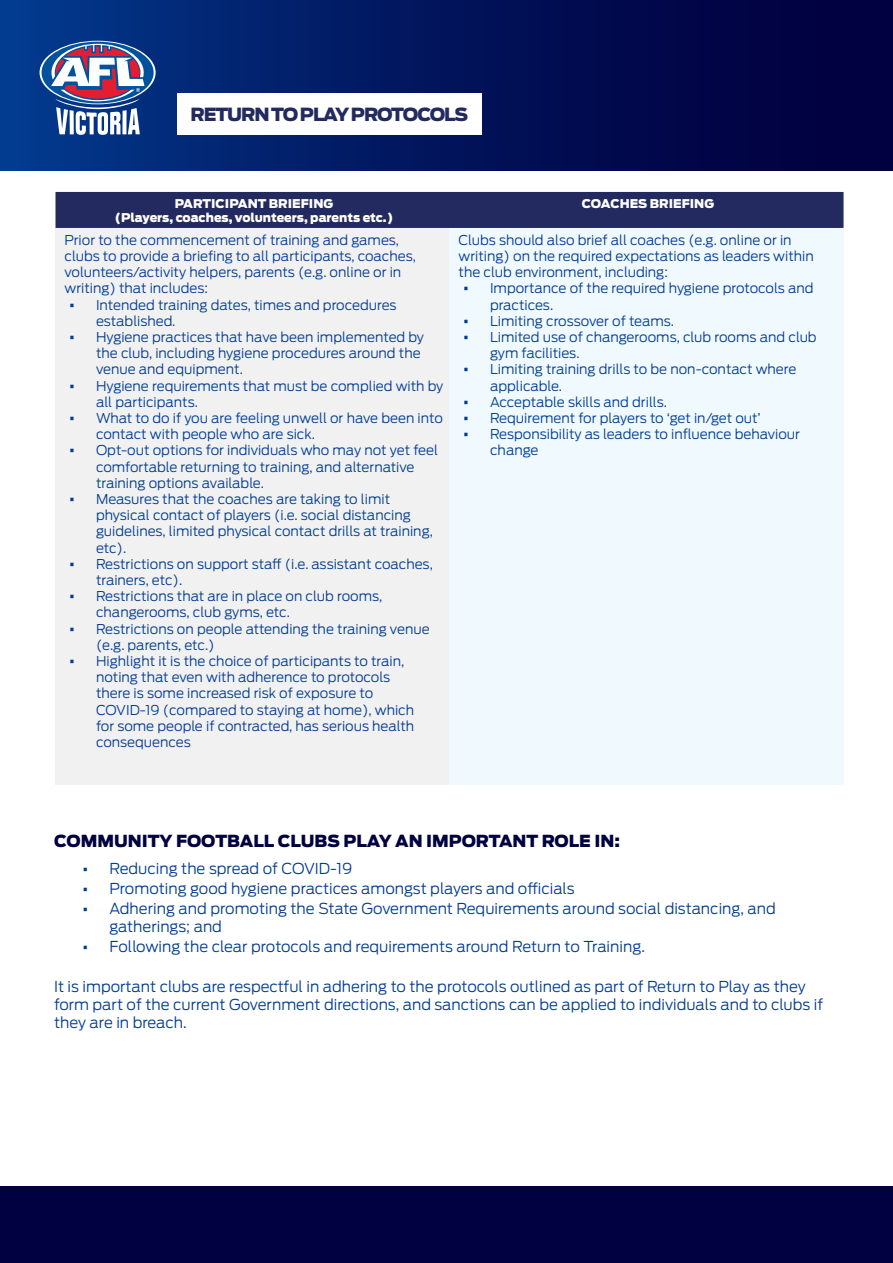
<style>
.page{position:relative;width:893px;height:1263px;background:#fff}
.page>*{position:absolute;margin:0;border:0;box-sizing:border-box;transform-origin:0 0}
.t1{font:900 18px "Antenna";letter-spacing:-.06em;color:#232a60}
.t2{font:900 16.5px "Antenna";color:#010040}
.t3{font:300 15px/18px "Antenna";color:#023c91}
.t4{font:300 13.5px/16.2px "Antenna";color:#023c91}
.t5{font:900 12px/14.4px "Antenna";color:#fff;text-align:center}
.s1{font-weight:700;font-size:15px}
.s2{font-weight:700}
</style>
<div class="page">
<div style="left:0;top:0;width:893px;height:170px;background:linear-gradient(to right,#023689,#010036)"></div>
<div style="left:177px;top:94px;width:305px;height:41px;background:#fff"></div>
<svg style="left:40px;top:41px;width:115px;height:63px"></svg>
<div style="left:42px;top:42px;width:112px;height:61px;background:#00529c;border-radius:50%"></div>
<svg style="left:51px;top:44px;width:93px;height:91px"></svg>
<div style="left:56px;top:192px;width:787px;height:36px;background:#232a60"></div>
<div style="left:56px;top:228px;width:393px;height:556px;background:#f1f1f2"></div>
<div style="left:449px;top:228px;width:394px;height:556px;background:#eff9fe"></div>
<div style="left:0;top:1186px;width:893px;height:77px;background:#010040"></div>
<h1 class="t1" style="left:190px;top:102px;width:279px">RETURN TO PLAY PROTOCOLS</h1>
<p class="t5" style="left:115px;top:196px;width:280px">PARTICIPANT BRIEFING<br>(Players, coaches, volunteers, parents etc.)</p>
<p class="t5" style="left:582px;top:196px;width:134px">COACHES BRIEFING</p>
<p class="t4" style="left:64px;top:231px;width:353px">Prior to the commencement of training and games, clubs to provide a briefing to all participants, coaches, volunteers/activity helpers, parents (e.g. online or in writing) that includes:</p>
<p class="t4" style="left:96px;top:296px;width:302px;text-indent:-27px"><span class="s1">•</span> Intended training dates, times and procedures established.</p>
<p class="t4" style="left:96px;top:329px;width:330px;text-indent:-27px"><span class="s1">•</span> Hygiene practices that have been implemented by the club, including hygiene procedures around the venue and equipment.</p>
<p class="t4" style="left:96px;top:377px;width:349px;text-indent:-27px"><span class="s1">•</span> Hygiene requirements that must be complied with by all participants.</p>
<p class="t4" style="left:96px;top:410px;width:348px;text-indent:-27px"><span class="s1">•</span> What to do if you are feeling unwell or have been into contact with people who are sick.</p>
<p class="t4" style="left:96px;top:442px;width:344px;text-indent:-27px"><span class="s1">•</span> Opt-out options for individuals who may not yet feel comfortable returning to training, and alternative training options available.</p>
<p class="t4" style="left:96px;top:491px;width:338px;text-indent:-27px"><span class="s1">•</span> Measures that the coaches are taking to limit physical contact of players (i.e. social distancing guidelines, limited physical contact drills at training, etc).</p>
<p class="t4" style="left:96px;top:555px;width:338px;text-indent:-27px"><span class="s1">•</span> Restrictions on support staff (i.e. assistant coaches, trainers, etc).</p>
<p class="t4" style="left:96px;top:588px;width:288px;text-indent:-27px"><span class="s1">•</span> Restrictions that are in place on club rooms, changerooms, club gyms, etc.</p>
<p class="t4" style="left:96px;top:620px;width:335px;text-indent:-27px"><span class="s1">•</span> Restrictions on people attending the training venue (e.g. parents, etc.)</p>
<p class="t4" style="left:96px;top:653px;width:320px;text-indent:-27px"><span class="s1">•</span> Highlight it is the choice of participants to train, noting that even with adherence to protocols there is some increased risk of exposure to COVID-19 (compared to staying at home), which for some people if contracted, has serious health consequences</p>
<p class="t4" style="left:458px;top:231px;width:357px">Clubs should also brief all coaches (e.g. online or in writing) on the required expectations as leaders within the club environment, including:</p>
<p class="t4" style="left:490px;top:280px;width:325px;text-indent:-27px"><span class="s1">•</span> Importance of the required hygiene protocols and practices.</p>
<p class="t4" style="left:463px;top:312px;width:213px"><span class="s1">•</span> Limiting crossover of teams.</p>
<p class="t4" style="left:490px;top:329px;width:328px;text-indent:-27px"><span class="s1">•</span> Limited use of changerooms, club rooms and club gym facilities.</p>
<p class="t4" style="left:490px;top:361px;width:308px;text-indent:-27px"><span class="s1">•</span> Limiting training drills to be non-contact where applicable.</p>
<p class="t4" style="left:463px;top:393px;width:205px"><span class="s1">•</span> Acceptable skills and drills.</p>
<p class="t4" style="left:463px;top:410px;width:299px"><span class="s1">•</span> Requirement for players to ‘get in/get out’</p>
<p class="t4" style="left:490px;top:426px;width:312px;text-indent:-27px"><span class="s1">•</span> Responsibility as leaders to influence behaviour change</p>
<p class="t2" style="left:54px;top:829px;width:567px">COMMUNITY FOOTBALL CLUBS PLAY AN IMPORTANT ROLE IN:</p>
<p class="t3" style="left:82px;top:859px;width:271px"><span class="s2">•</span> Reducing the spread of COVID-19</p>
<p class="t3" style="left:82px;top:879px;width:494px"><span class="s2">•</span> Promoting good hygiene practices amongst players and officials</p>
<p class="t3" style="left:110px;top:899px;width:668px;text-indent:-27px"><span class="s2">•</span> Adhering and promoting the State Government Requirements around social distancing, and gatherings; and</p>
<p class="t3" style="left:82px;top:937px;width:564px"><span class="s2">•</span> Following the clear protocols and requirements around Return to Training.</p>
<p class="t3" style="left:54px;top:977px;width:771px">It is important clubs are respectful in adhering to the protocols outlined as part of Return to Play as they form part of the current Government directions, and sanctions can be applied to individuals and to clubs if they are in breach.</p>
</div>
